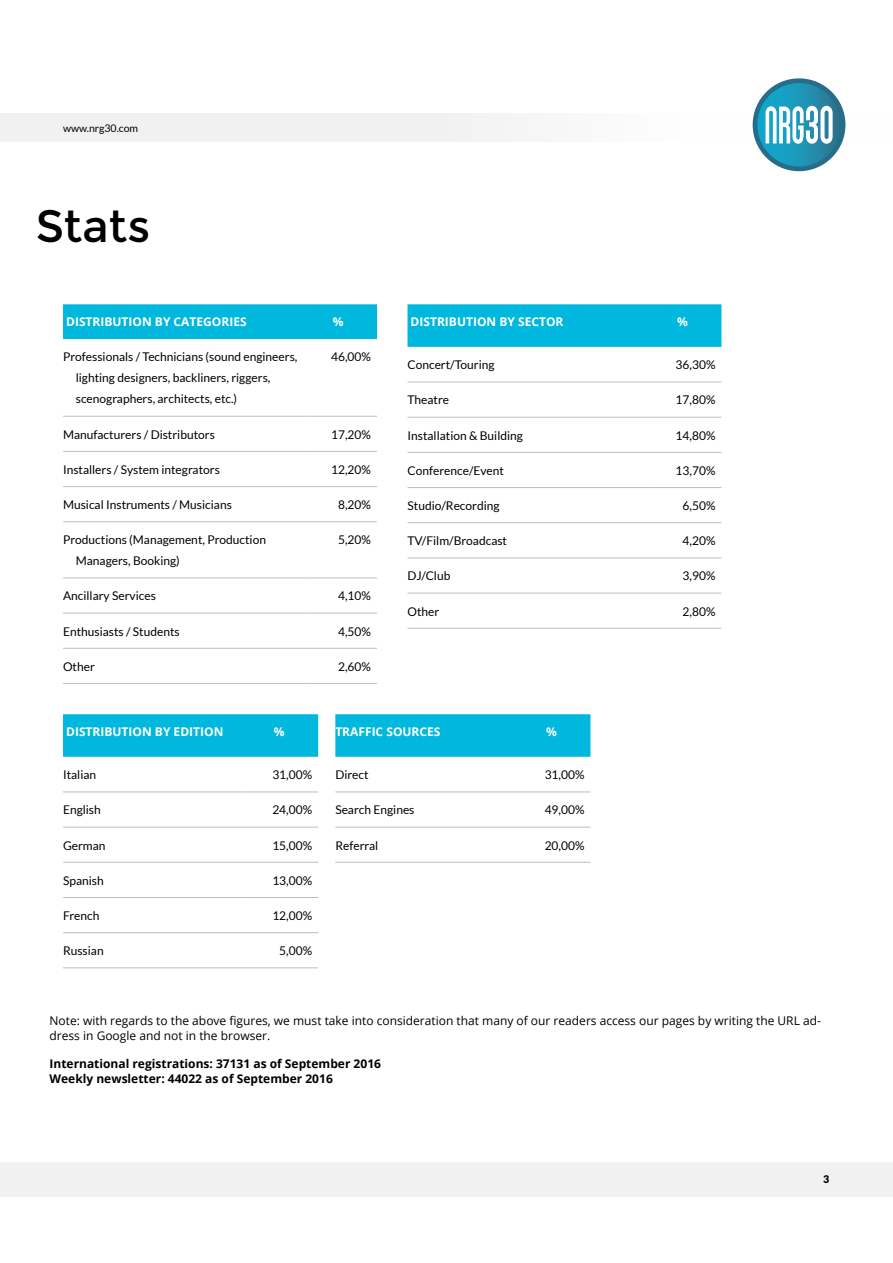
<style>
.page{position:relative;width:893px;height:1263px;background:#fff}
.page>*{position:absolute;margin:0;border:0;box-sizing:border-box;transform-origin:0 0}
.t1{font:45px "Montserrat";letter-spacing:-.005em;color:#000}
.t2{font:12px/21px "Lato";color:#000}
.t3{font:12px/14.4px "Open Sans";color:#000}
.t4{font:700 12px/14.4px "Open Sans";color:#000}
.t5{font:700 12px "Open Sans";color:#fff}
.t6{font:10.5px "Lato";color:#000}
.t7{font:900 10.5px "Lato";color:#000}
</style>
<div class="page">
<div style="left:0;top:1163px;width:893px;height:34px;background:#f1f1f2"></div>
<div style="left:0;top:114px;width:893px;height:28px;background:#f1f1f2"></div>
<svg style="left:753px;top:78px;width:92px;height:93px"></svg>
<div style="left:63px;top:304px;width:314px;height:35px;background:#00b8dd"></div>
<hr style="left:63px;top:416px;width:242px;height:1px;background:#bcbec0">
<hr style="left:305px;top:416px;width:72px;height:1px;background:#bcbec0">
<hr style="left:63px;top:451px;width:242px;height:1px;background:#bcbec0">
<hr style="left:305px;top:451px;width:72px;height:1px;background:#bcbec0">
<hr style="left:63px;top:486px;width:242px;height:1px;background:#bcbec0">
<hr style="left:305px;top:486px;width:72px;height:1px;background:#bcbec0">
<hr style="left:63px;top:521px;width:242px;height:1px;background:#bcbec0">
<hr style="left:305px;top:521px;width:72px;height:1px;background:#bcbec0">
<hr style="left:63px;top:577px;width:242px;height:1px;background:#bcbec0">
<hr style="left:305px;top:577px;width:72px;height:1px;background:#bcbec0">
<hr style="left:63px;top:613px;width:242px;height:1px;background:#bcbec0">
<hr style="left:305px;top:613px;width:72px;height:1px;background:#bcbec0">
<hr style="left:63px;top:648px;width:242px;height:1px;background:#bcbec0">
<hr style="left:63px;top:683px;width:242px;height:1px;background:#bcbec0">
<hr style="left:305px;top:648px;width:72px;height:1px;background:#bcbec0">
<hr style="left:305px;top:683px;width:72px;height:1px;background:#bcbec0">
<div style="left:407px;top:304px;width:314px;height:43px;background:#00b8dd"></div>
<hr style="left:407px;top:382px;width:243px;height:1px;background:#bcbec0">
<hr style="left:650px;top:382px;width:71px;height:1px;background:#bcbec0">
<hr style="left:407px;top:417px;width:243px;height:1px;background:#bcbec0">
<hr style="left:650px;top:417px;width:71px;height:1px;background:#bcbec0">
<hr style="left:407px;top:452px;width:243px;height:1px;background:#bcbec0">
<hr style="left:650px;top:452px;width:71px;height:1px;background:#bcbec0">
<hr style="left:407px;top:487px;width:243px;height:1px;background:#bcbec0">
<hr style="left:650px;top:487px;width:71px;height:1px;background:#bcbec0">
<hr style="left:407px;top:522px;width:243px;height:1px;background:#bcbec0">
<hr style="left:650px;top:522px;width:71px;height:1px;background:#bcbec0">
<hr style="left:407px;top:557px;width:243px;height:1px;background:#bcbec0">
<hr style="left:650px;top:557px;width:71px;height:1px;background:#bcbec0">
<hr style="left:407px;top:593px;width:243px;height:1px;background:#bcbec0">
<hr style="left:407px;top:628px;width:243px;height:1px;background:#bcbec0">
<hr style="left:650px;top:593px;width:71px;height:1px;background:#bcbec0">
<hr style="left:650px;top:628px;width:71px;height:1px;background:#bcbec0">
<div style="left:63px;top:714px;width:255px;height:43px;background:#00b8dd"></div>
<hr style="left:63px;top:791px;width:184px;height:1px;background:#bcbec0">
<hr style="left:247px;top:791px;width:71px;height:1px;background:#bcbec0">
<hr style="left:63px;top:827px;width:184px;height:1px;background:#bcbec0">
<hr style="left:247px;top:827px;width:71px;height:1px;background:#bcbec0">
<hr style="left:63px;top:862px;width:184px;height:1px;background:#bcbec0">
<hr style="left:247px;top:862px;width:71px;height:1px;background:#bcbec0">
<hr style="left:63px;top:897px;width:184px;height:1px;background:#bcbec0">
<hr style="left:247px;top:897px;width:71px;height:1px;background:#bcbec0">
<hr style="left:63px;top:932px;width:184px;height:1px;background:#bcbec0">
<hr style="left:63px;top:967px;width:184px;height:1px;background:#bcbec0">
<hr style="left:247px;top:932px;width:71px;height:1px;background:#bcbec0">
<hr style="left:247px;top:967px;width:71px;height:1px;background:#bcbec0">
<div style="left:335px;top:714px;width:255px;height:43px;background:#00b8dd"></div>
<hr style="left:335px;top:791px;width:184px;height:1px;background:#bcbec0">
<hr style="left:519px;top:791px;width:71px;height:1px;background:#bcbec0">
<hr style="left:335px;top:827px;width:184px;height:1px;background:#bcbec0">
<hr style="left:335px;top:862px;width:184px;height:1px;background:#bcbec0">
<hr style="left:519px;top:827px;width:71px;height:1px;background:#bcbec0">
<hr style="left:519px;top:862px;width:71px;height:1px;background:#bcbec0">
<p class="t6" style="left:63px;top:123px;width:77px">www.nrg30.com</p>
<h1 class="t1" style="left:36px;top:200px;width:116px">Stats</h1>
<p class="t5" style="left:66px;top:313px;width:182px">DISTRIBUTION BY CATEGORIES</p>
<p class="t5" style="left:333px;top:313px;width:12px">%</p>
<p class="t2" style="left:76px;top:346px;width:223px;text-indent:-13px">Professionals / Technicians (sound engineers, lighting designers, backliners, riggers, scenographers, architects, etc.)</p>
<p class="t2" style="left:331px;top:346px;width:41px">46,00%</p>
<p class="t2" style="left:63px;top:424px;width:153px">Manufacturers / Distributors</p>
<p class="t2" style="left:331px;top:424px;width:41px">17,20%</p>
<p class="t2" style="left:63px;top:459px;width:158px">Installers / System integrators</p>
<p class="t2" style="left:331px;top:459px;width:41px">12,20%</p>
<p class="t2" style="left:63px;top:494px;width:170px">Musical Instruments / Musicians</p>
<p class="t2" style="left:338px;top:494px;width:34px">8,20%</p>
<p class="t2" style="left:76px;top:529px;width:192px;text-indent:-13px">Productions (Management, Production<br>Managers, Booking)</p>
<p class="t2" style="left:338px;top:529px;width:34px">5,20%</p>
<p class="t2" style="left:63px;top:585px;width:94px">Ancillary Services</p>
<p class="t2" style="left:338px;top:585px;width:34px">4,10%</p>
<p class="t2" style="left:63px;top:621px;width:118px">Enthusiasts / Students</p>
<p class="t2" style="left:338px;top:621px;width:34px">4,50%</p>
<p class="t2" style="left:63px;top:656px;width:33px">Other</p>
<p class="t2" style="left:338px;top:656px;width:34px">2,60%</p>
<p class="t5" style="left:411px;top:313px;width:154px">DISTRIBUTION BY SECTOR</p>
<p class="t5" style="left:677px;top:313px;width:12px">%</p>
<p class="t2" style="left:407px;top:354px;width:89px">Concert/Touring</p>
<p class="t2" style="left:676px;top:354px;width:41px">36,30%</p>
<p class="t2" style="left:407px;top:389px;width:43px">Theatre</p>
<p class="t2" style="left:676px;top:389px;width:41px">17,80%</p>
<p class="t2" style="left:407px;top:425px;width:117px">Installation &amp; Building</p>
<p class="t2" style="left:676px;top:425px;width:41px">14,80%</p>
<p class="t2" style="left:407px;top:460px;width:98px">Conference/Event</p>
<p class="t2" style="left:676px;top:460px;width:41px">13,70%</p>
<p class="t2" style="left:407px;top:495px;width:94px">Studio/Recording</p>
<p class="t2" style="left:683px;top:495px;width:34px">6,50%</p>
<p class="t2" style="left:407px;top:530px;width:101px">TV/Film/Broadcast</p>
<p class="t2" style="left:683px;top:530px;width:34px">4,20%</p>
<p class="t2" style="left:407px;top:565px;width:44px">DJ/Club</p>
<p class="t2" style="left:683px;top:565px;width:34px">3,90%</p>
<p class="t2" style="left:407px;top:601px;width:33px">Other</p>
<p class="t2" style="left:683px;top:601px;width:34px">2,80%</p>
<p class="t5" style="left:66px;top:723px;width:159px">DISTRIBUTION BY EDITION</p>
<p class="t5" style="left:274px;top:723px;width:12px">%</p>
<p class="t2" style="left:63px;top:764px;width:35px">Italian</p>
<p class="t2" style="left:272px;top:764px;width:41px">31,00%</p>
<p class="t2" style="left:63px;top:799px;width:39px">English</p>
<p class="t2" style="left:272px;top:799px;width:41px">24,00%</p>
<p class="t2" style="left:63px;top:835px;width:44px">German</p>
<p class="t2" style="left:272px;top:835px;width:41px">15,00%</p>
<p class="t2" style="left:63px;top:870px;width:42px">Spanish</p>
<p class="t2" style="left:272px;top:870px;width:41px">13,00%</p>
<p class="t2" style="left:63px;top:905px;width:38px">French</p>
<p class="t2" style="left:272px;top:905px;width:41px">12,00%</p>
<p class="t2" style="left:63px;top:940px;width:42px">Russian</p>
<p class="t2" style="left:279px;top:940px;width:34px">5,00%</p>
<p class="t5" style="left:335px;top:723px;width:107px">TRAFFIC SOURCES</p>
<p class="t5" style="left:546px;top:723px;width:12px">%</p>
<p class="t2" style="left:335px;top:764px;width:35px">Direct</p>
<p class="t2" style="left:545px;top:764px;width:41px">31,00%</p>
<p class="t2" style="left:335px;top:799px;width:81px">Search Engines</p>
<p class="t2" style="left:545px;top:799px;width:41px">49,00%</p>
<p class="t2" style="left:335px;top:835px;width:44px">Referral</p>
<p class="t2" style="left:545px;top:835px;width:41px">20,00%</p>
<p class="t3" style="left:50px;top:1013px;width:773px">Note: with regards to the above figures, we must take into consideration that many of our readers access our pages by writing the URL ad&shy;dress in Google and not in the browser.</p>
<p class="t4" style="left:50px;top:1056px;width:333px">International registrations: 37131 as of September 2016<br>Weekly newsletter: 44022 as of September 2016</p>
<p class="t7" style="left:823px;top:1173px;width:8px">3</p>
</div>
